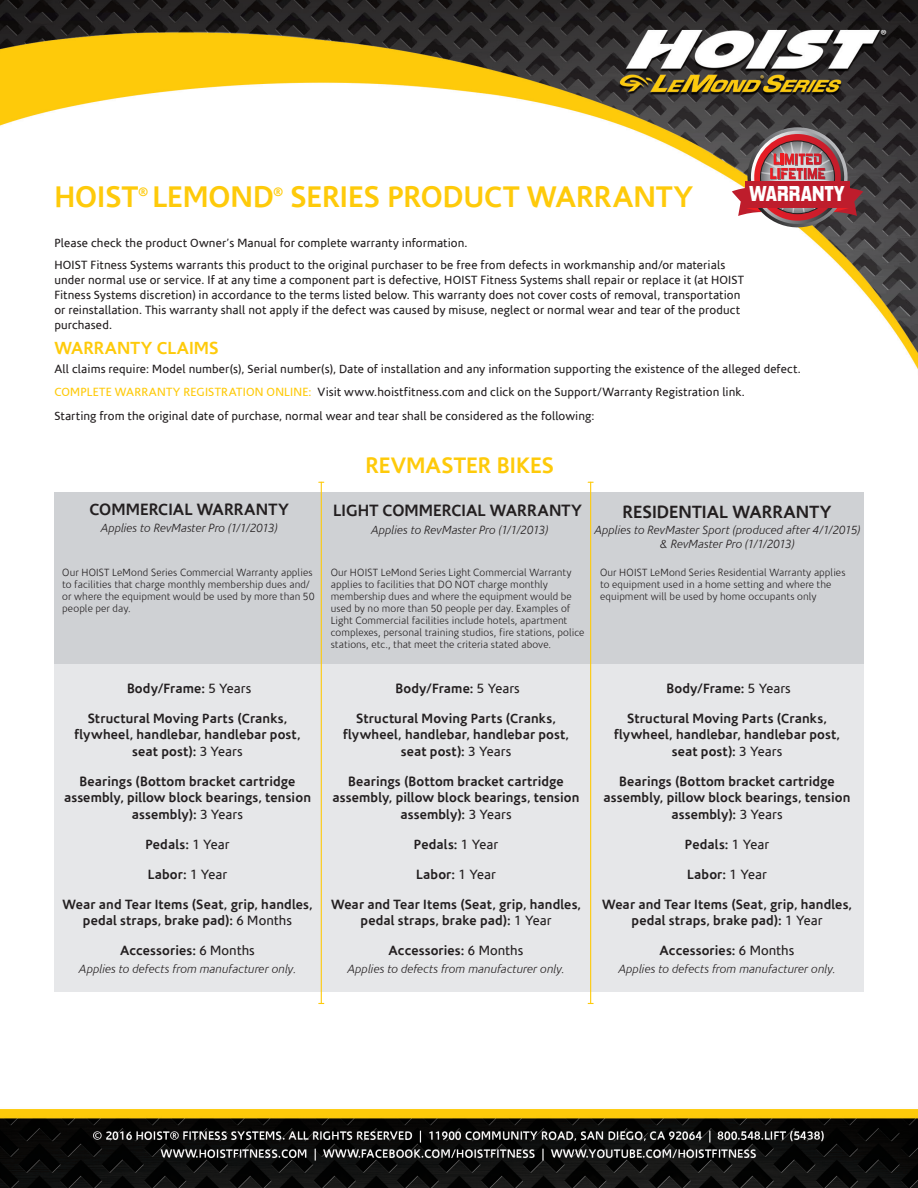
<style>
.page{position:relative;width:918px;height:1188px;background:#fff}
.page>*{position:absolute;margin:0;border:0;box-sizing:border-box;transform-origin:0 0}
.t1{font:700 30px "Corisande";color:#feca0a}
.t2{font:700 22.5px "Corisande";color:#feca0a}
.t3{font:22.2px "Hemi Head Eb";color:#fff;scale:.8 1}
.t4{font:700 17.85px "Corisande";letter-spacing:.005em;color:#231f20}
.t5{font:700 17.7px "Corisande";letter-spacing:.005em;color:#feca0a}
.t6{font:700 16.5px "Corisande";letter-spacing:.005em;color:#231f20}
.t7{font:700 13.5px/16.5px "Corisande";letter-spacing:.01em;color:#231f20;text-align:center}
.t8{font:700 12.3px "Corisande";color:#feca0a}
.t9{font:12px/15px "Corisande";letter-spacing:.01em;color:#231f20}
.t10{font:italic 300 12px "Corisande";letter-spacing:.01em;color:#231f20}
.t11{font:italic 300 11.85px/14.7px "Corisande";letter-spacing:.005em;color:#231f20;text-align:center}
.t12{font:300 10.5px/12px "Corisande";letter-spacing:.01em;color:#231f20}
.s1{color:#feca0a}
.s2{font-weight:400}
</style>
<div class="page">
<img style="left:0;top:0;width:918px;height:1188px">
<div style="left:54px;top:492px;width:810px;height:500px;background:#e6e7e9"></div>
<div style="left:54px;top:492px;width:810px;height:172px;background:#cfd1d4"></div>
<hr style="left:321px;top:482px;width:1px;height:521px;background:#feca0a">
<hr style="left:590px;top:482px;width:1px;height:521px;background:#feca0a">
<svg style="left:732px;top:127px;width:131px;height:107px;background:#9d5c5d"></svg>
<p class="t1" style="left:54px;top:178px;width:85px">HOIST</p>
<p class="t8" style="left:139px;top:184px;width:11px">®</p>
<p class="t1" style="left:152px;top:178px;width:123px">LEMOND</p>
<p class="t8" style="left:273px;top:184px;width:11px">®</p>
<p class="t1" style="left:290px;top:178px;width:404px">SERIES PRODUCT WARRANTY</p>
<p class="t3" style="left:749px;top:181px;width:121px">WARRANTY</p>
<p class="t9" style="left:54px;top:236px;width:415px">Please check the product Owner’s Manual for complete warranty information.</p>
<p class="t9" style="left:54px;top:257px;width:691px">HOIST Fitness Systems warrants this product to the original purchaser to be free from defects in workmanship and/or materials under normal use or service. If at any time a component part is defective, HOIST Fitness Systems shall repair or replace it (at HOIST Fitness Systems discretion) in accordance to the terms listed below. This warranty does not cover costs of removal, transportation or reinstallation. This warranty shall not apply if the defect was caused by misuse, neglect or normal wear and tear of the product purchased.</p>
<p class="t5" style="left:54px;top:337px;width:166px">WARRANTY CLAIMS</p>
<p class="t9" style="left:54px;top:361px;width:748px">All claims require: Model number(s), Serial number(s), Date of installation and any information supporting the existence of the alleged defect.</p>
<p class="t9" style="left:54px;top:380px;width:692px;line-height:24px"><span class="s1">COMPLETE WARRANTY REGISTRATION ONLINE:</span> Visit www.hoistfitness.com and click on the Support/Warranty Registration link.<br>Starting from the original date of purchase, normal wear and tear shall be considered as the following:</p>
<p class="t2" style="left:365px;top:451px;width:190px">REVMASTER BIKES</p>
<p class="t6" style="left:89px;top:499px;width:201px">COMMERCIAL WARRANTY</p>
<p class="t11" style="left:101px;top:521px;width:178px">Applies to RevMaster Pro (1/1/2013)</p>
<p class="t12" style="left:62px;top:567px;width:254px">Our HOIST LeMond Series Commercial Warranty applies to facilities that charge monthly membership dues and/ or where the equipment would be used by more than 50 people per day.</p>
<p class="t6" style="left:333px;top:500px;width:250px">LIGHT COMMERCIAL WARRANTY</p>
<p class="t4" style="left:623px;top:500px;width:211px">RESIDENTIAL WARRANTY</p>
<p class="t11" style="left:595px;top:523px;width:267px">Applies to RevMaster Sport (produced after 4/1/2015) &amp; RevMaster Pro (1/1/2013)</p>
<p class="t11" style="left:371px;top:523px;width:178px">Applies to RevMaster Pro (1/1/2013)</p>
<p class="t12" style="left:331px;top:567px;width:255px">Our HOIST LeMond Series Light Commercial Warranty applies to facilities that DO NOT charge monthly membership dues and where the equipment would be used by no more than 50 people per day. Examples of Light Commercial facilities include hotels, apartment complexes, personal training studios, fire stations, police stations, etc., that meet the criteria stated above.</p>
<p class="t12" style="left:600px;top:567px;width:247px">Our HOIST LeMond Series Residential Warranty applies to equipment used in a home setting and where the equipment will be used by home occupants only</p>
<p class="t7" style="left:127px;top:680px;width:126px">Body/Frame: <span class="s2">5 Years</span></p>
<p class="t7" style="left:75px;top:710px;width:227px">Structural Moving Parts (Cranks, flywheel, handlebar, handlebar post, seat post): <span class="s2">3 Years</span></p>
<p class="t7" style="left:64px;top:773px;width:248px">Bearings (Bottom bracket cartridge assembly, pillow block bearings, tension assembly): <span class="s2">3 Years</span></p>
<p class="t7" style="left:145px;top:836px;width:86px">Pedals: <span class="s2">1 Year</span></p>
<p class="t7" style="left:148px;top:866px;width:81px">Labor: <span class="s2">1 Year</span></p>
<p class="t7" style="left:63px;top:896px;width:251px">Wear and Tear Items (Seat, grip, handles, pedal straps, brake pad): <span class="s2">6 Months</span></p>
<p class="t7" style="left:120px;top:943px;width:136px">Accessories: <span class="s2">6 Months</span></p>
<p class="t10" style="left:79px;top:962px;width:219px">Applies to defects from manufacturer only.</p>
<p class="t7" style="left:396px;top:680px;width:126px">Body/Frame: <span class="s2">5 Years</span></p>
<p class="t7" style="left:343px;top:710px;width:227px">Structural Moving Parts (Cranks, flywheel, handlebar, handlebar post, seat post): <span class="s2">3 Years</span></p>
<p class="t7" style="left:333px;top:773px;width:248px">Bearings (Bottom bracket cartridge assembly, pillow block bearings, tension assembly): <span class="s2">3 Years</span></p>
<p class="t7" style="left:414px;top:836px;width:86px">Pedals: <span class="s2">1 Year</span></p>
<p class="t7" style="left:416px;top:866px;width:81px">Labor: <span class="s2">1 Year</span></p>
<p class="t7" style="left:331px;top:896px;width:251px">Wear and Tear Items (Seat, grip, handles, pedal straps, brake pad): <span class="s2">1 Year</span></p>
<p class="t7" style="left:389px;top:943px;width:136px">Accessories: <span class="s2">6 Months</span></p>
<p class="t10" style="left:348px;top:962px;width:219px">Applies to defects from manufacturer only.</p>
<p class="t7" style="left:667px;top:680px;width:126px">Body/Frame: <span class="s2">5 Years</span></p>
<p class="t7" style="left:614px;top:710px;width:227px">Structural Moving Parts (Cranks, flywheel, handlebar, handlebar post, seat post): <span class="s2">3 Years</span></p>
<p class="t7" style="left:604px;top:773px;width:248px">Bearings (Bottom bracket cartridge assembly, pillow block bearings, tension assembly): <span class="s2">3 Years</span></p>
<p class="t7" style="left:685px;top:836px;width:86px">Pedals: <span class="s2">1 Year</span></p>
<p class="t7" style="left:687px;top:866px;width:81px">Labor: <span class="s2">1 Year</span></p>
<p class="t7" style="left:602px;top:896px;width:251px">Wear and Tear Items (Seat, grip, handles, pedal straps, brake pad): <span class="s2">1 Year</span></p>
<p class="t7" style="left:660px;top:943px;width:136px">Accessories: <span class="s2">6 Months</span></p>
<p class="t10" style="left:619px;top:962px;width:219px">Applies to defects from manufacturer only.</p>
</div>
